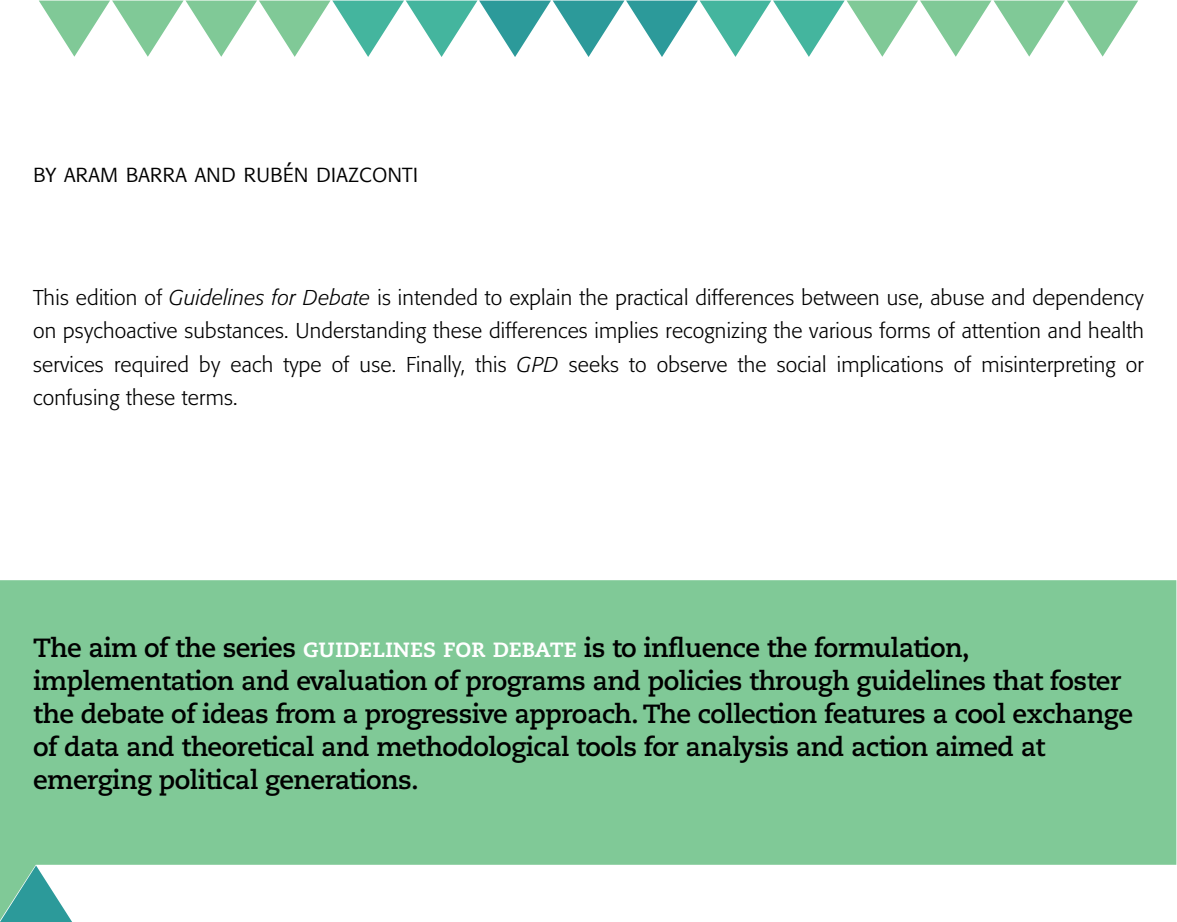
<style>
.page{position:relative;width:1177px;height:922px;background:#fff}
.page>*{position:absolute;margin:0;border:0;box-sizing:border-box;transform-origin:0 0}
.t1{font:700 26.25px/33.2px "Caecilia";letter-spacing:-.02em;color:#000}
.t2{font:26.25px "Formata Light SC";color:#000}
.t3{font:300 21.25px/33.2px "Formata";letter-spacing:.01em;color:#000;text-align:justify}
.s1{font-style:italic}
.s2{font-family:"Caecilia Bold SC";font-weight:400;color:#fff}
</style>
<div class="page">
<div style="left:0;top:580px;width:1176px;height:285px;background:#80c997"></div>
<svg style="left:0;top:865px;width:72px;height:56px"></svg>
<svg style="left:39px;top:1px;width:1099px;height:56px"></svg>
<p class="t2" style="left:33px;top:158px;width:386px">by aram barra and rubén diazconti</p>
<p class="t3" style="left:33px;top:281px;width:1112px">This edition of <span class="s1">Guidelines for Debate</span> is intended to explain the practical differences between use, abuse and dependency on psychoactive substances. Understanding these differences implies recognizing the various forms of attention and health services required by each type of use. Finally, this <span class="s1">GPD</span> seeks to observe the social implications of misinterpreting or confusing these terms.</p>
<p class="t1" style="left:33px;top:631px;width:1101px">The aim of the series <span class="s2">guidelines for debate</span> is to influence the formulation, implementation and evaluation of programs and policies through guidelines that foster the debate of ideas from a progressive approach. The collection features a cool exchange of data and theoretical and methodological tools for analysis and action aimed at emerging political generations.</p>
</div>
